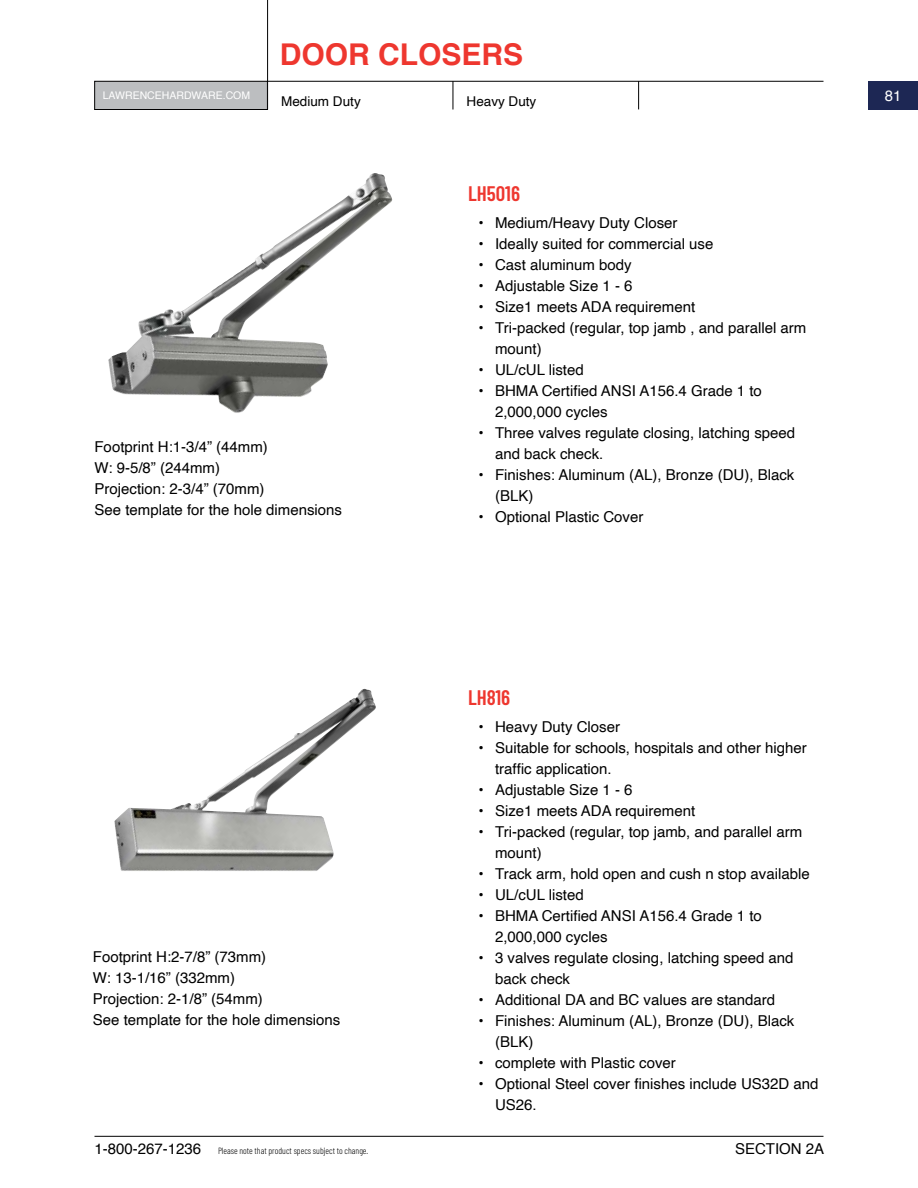
<style>
.page{position:relative;width:918px;height:1188px;background:#fff}
.page>*{position:absolute;margin:0;border:0;box-sizing:border-box;transform-origin:0 0}
.t1{font:700 30px "Helvetica";color:#ee372f}
.t2{font:600 21px "Barlow Condensed";color:#ee372f}
.t3{font:15px/21px "Helvetica";color:#000}
.t4{font:15px "Helvetica";color:#fff}
.t5{font:13.5px "Helvetica";color:#000}
.t6{font:10.5px "Helvetica";color:#fff}
.t7{font:300 9px "Barlow Condensed";color:#000}
</style>
<div class="page">
<img style="left:108px;top:173px;width:285px;height:240px">
<img style="left:114px;top:689px;width:262px;height:182px">
<hr style="left:267px;top:0;width:1px;height:110px;background:#000">
<svg style="left:453px;top:82px;width:1px;height:28px"></svg>
<svg style="left:638px;top:82px;width:1px;height:27px"></svg>
<hr style="left:268px;top:81px;width:556px;height:1px;background:#000">
<div style="left:95px;top:81px;width:172px;height:29px;background:#bcbec0"></div>
<div style="left:94px;top:81px;width:174px;height:29px;border:1px solid #000"></div>
<div style="left:868px;top:81px;width:50px;height:29px;background:#1d2754"></div>
<hr style="left:94px;top:1136px;width:730px;height:1px;background:#000">
<h1 class="t1" style="left:280px;top:36px;width:245px">DOOR CLOSERS</h1>
<p class="t6" style="left:103px;top:87px;width:149px">LAWRENCEHARDWARE.COM</p>
<p class="t4" style="left:885px;top:84px;width:18px">81</p>
<p class="t5" style="left:281px;top:90px;width:81px">Medium Duty</p>
<p class="t5" style="left:467px;top:90px;width:71px">Heavy Duty</p>
<p class="t3" style="left:94px;top:437px;width:249px">Footprint H:1-3/4” (44mm)<br>W: 9-5/8” (244mm)<br>Projection: 2-3/4” (70mm)<br>See template for the hole dimensions</p>
<p class="t3" style="left:93px;top:946px;width:249px">Footprint H:2-7/8” (73mm)<br>W: 13-1/16” (332mm)<br>Projection: 2-1/8” (54mm)<br>See template for the hole dimensions</p>
<h2 class="t2" style="left:468px;top:178px;width:53px">LH5016</h2>
<p class="t3" style="left:479px;top:213px;width:201px">• Medium/Heavy Duty Closer</p>
<p class="t3" style="left:479px;top:234px;width:236px">• Ideally suited for commercial use</p>
<p class="t3" style="left:479px;top:255px;width:155px">• Cast aluminum body</p>
<p class="t3" style="left:479px;top:276px;width:156px">• Adjustable Size 1 - 6</p>
<p class="t3" style="left:479px;top:297px;width:218px">• Size1 meets ADA requirement</p>
<p class="t3" style="left:495px;top:318px;width:313px;text-indent:-16px">• Tri-packed (regular, top jamb , and parallel arm mount)</p>
<p class="t3" style="left:479px;top:360px;width:107px">• UL/cUL listed</p>
<p class="t3" style="left:495px;top:381px;width:268px;text-indent:-16px">• BHMA Certified ANSI A156.4 Grade 1 to<br>2,000,000 cycles</p>
<p class="t3" style="left:495px;top:423px;width:302px;text-indent:-16px">• Three valves regulate closing, latching speed and back check.</p>
<p class="t3" style="left:495px;top:465px;width:301px;text-indent:-16px">• Finishes: Aluminum (AL), Bronze (DU), Black (BLK)</p>
<p class="t3" style="left:479px;top:507px;width:166px">• Optional Plastic Cover</p>
<h2 class="t2" style="left:468px;top:682px;width:44px">LH816</h2>
<p class="t3" style="left:479px;top:717px;width:143px">• Heavy Duty Closer</p>
<p class="t3" style="left:495px;top:738px;width:313px;text-indent:-16px">• Suitable for schools, hospitals and other higher traffic application.</p>
<p class="t3" style="left:479px;top:780px;width:156px">• Adjustable Size 1 - 6</p>
<p class="t3" style="left:479px;top:801px;width:218px">• Size1 meets ADA requirement</p>
<p class="t3" style="left:495px;top:822px;width:309px;text-indent:-16px">• Tri-packed (regular, top jamb, and parallel arm mount)</p>
<p class="t3" style="left:479px;top:864px;width:333px">• Track arm, hold open and cush n stop available</p>
<p class="t3" style="left:479px;top:885px;width:107px">• UL/cUL listed</p>
<p class="t3" style="left:495px;top:906px;width:268px;text-indent:-16px">• BHMA Certified ANSI A156.4 Grade 1 to<br>2,000,000 cycles</p>
<p class="t3" style="left:495px;top:948px;width:300px;text-indent:-16px">• 3 valves regulate closing, latching speed and back check</p>
<p class="t3" style="left:479px;top:990px;width:298px">• Additional DA and BC values are standard</p>
<p class="t3" style="left:495px;top:1011px;width:301px;text-indent:-16px">• Finishes: Aluminum (AL), Bronze (DU), Black (BLK)</p>
<p class="t3" style="left:479px;top:1053px;width:199px">• complete with Plastic cover</p>
<p class="t3" style="left:495px;top:1074px;width:325px;text-indent:-16px">• Optional Steel cover finishes include US32D and<br>US26.</p>
<p class="t3" style="left:94px;top:1139px;width:108px">1-800-267-1236</p>
<p class="t3" style="left:735px;top:1139px;width:91px">SECTION 2A</p>
<p class="t7" style="left:218px;top:1144px;width:152px">Please note that product specs subject to change.</p>
</div>
